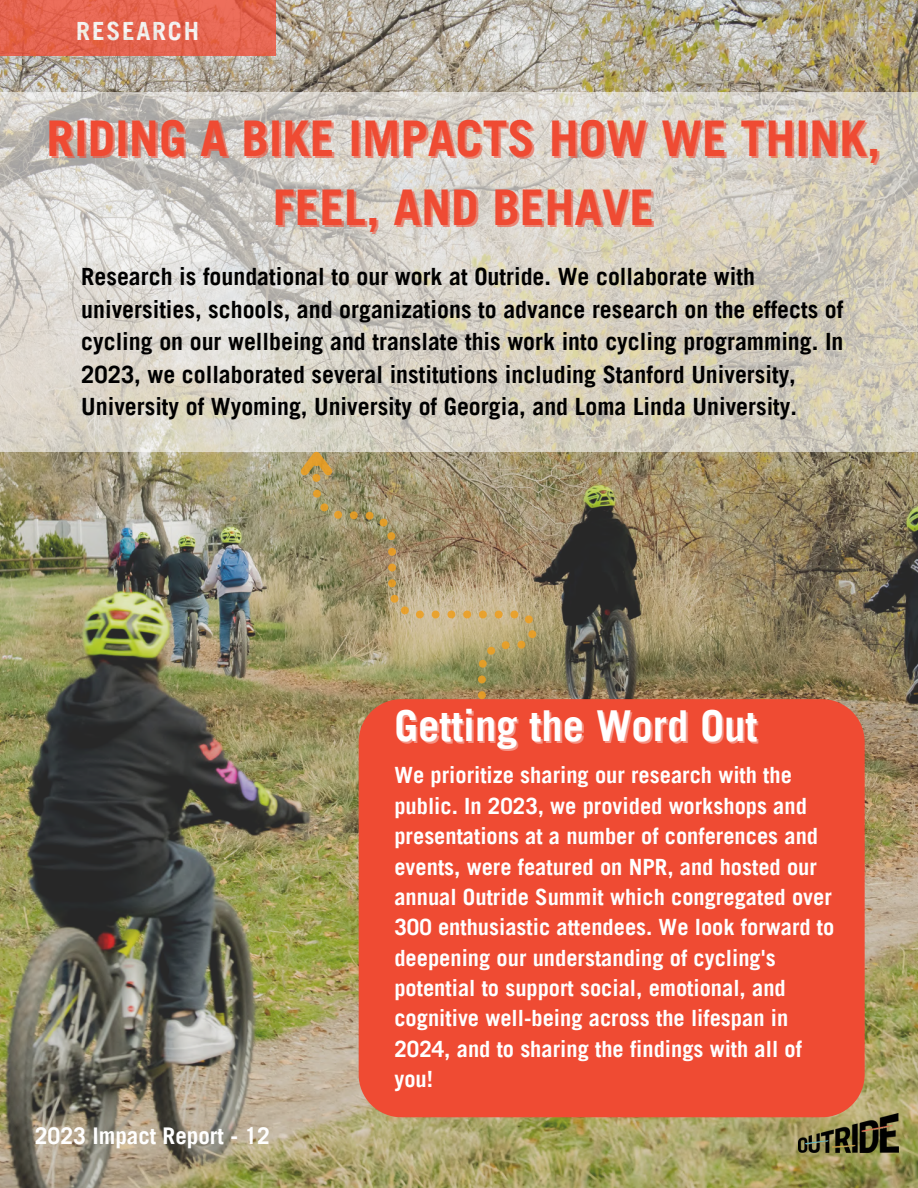
<style>
.page{position:relative;width:918px;height:1188px;background:#fff}
.page>*{position:absolute;margin:0;border:0;box-sizing:border-box;transform-origin:0 0}
.t1{font:700 49.35px/68.7px "Trade Gothic LT Pro";color:#ef4b33;text-align:center}
.t2{font:700 42.75px "Trade Gothic LT Pro";color:#fff}
.t3{font:700 25.2px "Trade Gothic LT Pro";letter-spacing:.07em;color:#fff}
.t4{font:700 23.85px/32.7px "Trade Gothic LT Pro";color:#000}
.t5{font:700 22.95px "Trade Gothic LT Pro";color:#fff}
.t6{font:700 22.5px/30.3px "Trade Gothic LT Pro";color:#fff}
</style>
<div class="page">
<img style="left:0;top:0;width:918px;height:1188px">
<svg style="left:0;top:0;width:275px;height:55px;background:#e5644f"></svg>
<img style="left:798px;top:1113px;width:100px;height:40px">
<div style="left:359px;top:699px;width:506px;height:418px;background:#ef4b33"></div>
<svg style="left:0;top:92px;width:918px;height:359px;background:#d5d0c5"></svg>
<svg style="left:313px;top:458px;width:223px;height:241px;background:#a6976e"></svg>
<svg style="left:300px;top:443px;width:39px;height:39px;background:#bea672"></svg>
<p class="t3" style="left:76px;top:22px;width:124px">RESEARCH</p>
<h1 class="t1" style="left:47px;top:111px;width:835px">RIDING A BIKE IMPACTS HOW WE THINK,<br>FEEL, AND BEHAVE</h1>
<p class="t4" style="left:81px;top:263px;width:764px">Research is foundational to our work at Outride. We collaborate with universities, schools, and organizations to advance research on the effects of cycling on our wellbeing and translate this work into cycling programming. In 2023, we collaborated several institutions including Stanford University, University of Wyoming, University of Georgia, and Loma Linda University.</p>
<p class="t5" style="left:35px;top:1128px;width:237px">2023 Impact Report - 12</p>
<h2 class="t2" style="left:394px;top:710px;width:364px">Getting the Word Out</h2>
<p class="t6" style="left:394px;top:763px;width:441px">We prioritize sharing our research with the public. In 2023, we provided workshops and presentations at a number of conferences and events, were featured on NPR, and hosted our annual Outride Summit which congregated over 300 enthusiastic attendees. We look forward to deepening our understanding of cycling's potential to support social, emotional, and cognitive well-being across the lifespan in 2024, and to sharing the findings with all of you!</p>
</div>
